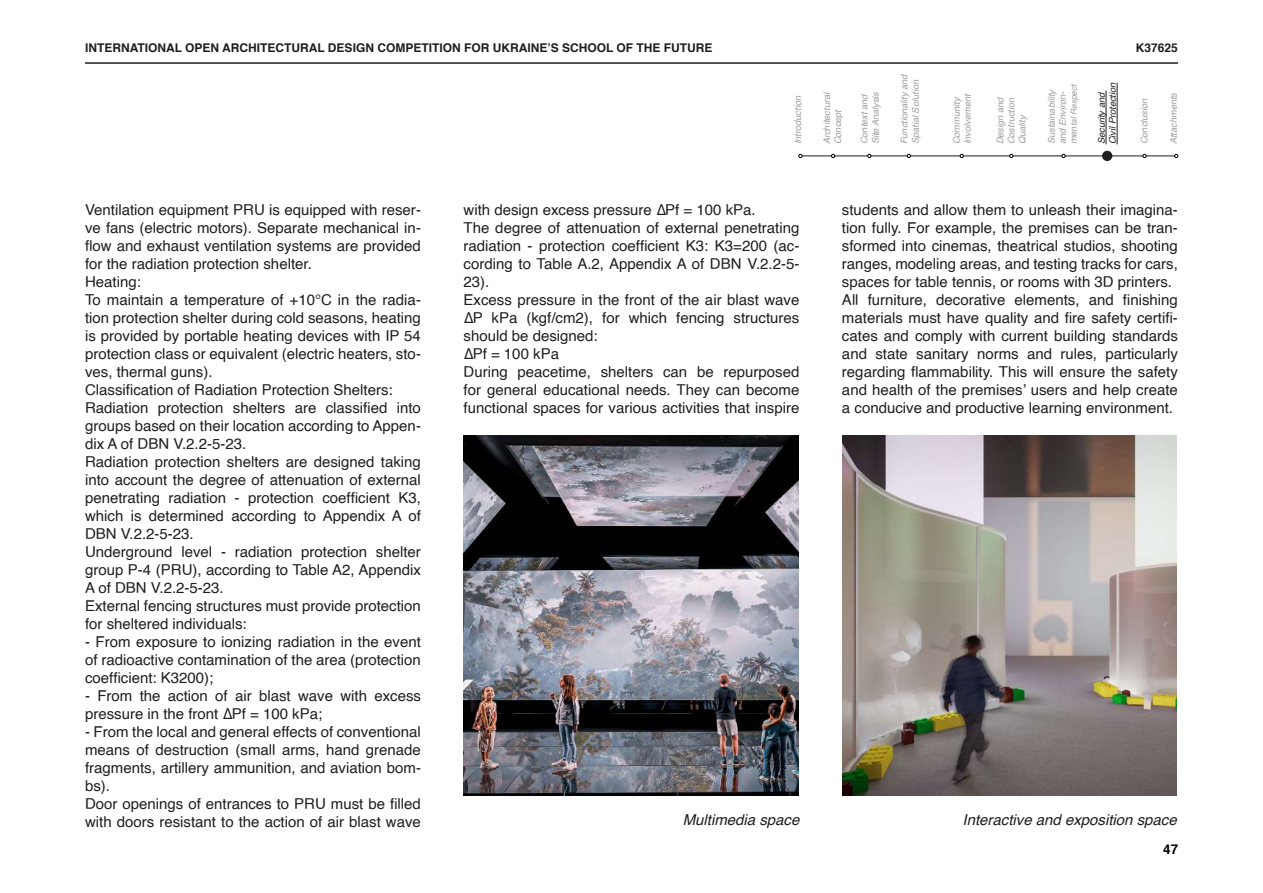
<style>
.page{position:relative;width:1263px;height:893px;background:#fff}
.page>*{position:absolute;margin:0;border:0;box-sizing:border-box;transform-origin:0 0}
.t1{font:15px/18px "Helvetica";color:#1d1e1f}
.t2{font:15px/18px "Helvetica 2";color:#1d1e1f}
.t3{font:italic 15px "Helvetica";color:#1d1e1f}
.t4{font:700 13.5px "Helvetica";color:#000}
.t5{font:700 12px "Helvetica";color:#1d1e1f}
.t6{font:italic 9.3px/11.1px "Helvetica";color:#9e9e9e}
.t7{font:italic 9.3px/11.1px "Helvetica";color:#1d1e1f}
.t8{font:italic 8.4px "Helvetica";color:#9e9e9e}
.s1{font-size:9.3px}
.s2{font-family:"Helvetica"}
</style>
<div class="page">
<hr style="left:85px;top:62px;width:1093px;height:2px;background:#1d1e1f">
<img style="left:842px;top:436px;width:335px;height:360px">
<img style="left:463px;top:436px;width:335px;height:360px">
<div style="left:1102px;top:151px;width:10px;height:10px;background:#1d1e1f;border-radius:50%"></div>
<hr style="left:799px;top:156px;width:377px;height:1px;background:#1d1e1f">
<svg style="left:798px;top:154px;width:4px;height:4px"></svg>
<svg style="left:831px;top:154px;width:4px;height:4px"></svg>
<svg style="left:867px;top:154px;width:4px;height:4px"></svg>
<svg style="left:907px;top:154px;width:4px;height:4px"></svg>
<svg style="left:960px;top:154px;width:4px;height:4px"></svg>
<svg style="left:1009px;top:154px;width:4px;height:4px"></svg>
<svg style="left:1142px;top:154px;width:4px;height:4px"></svg>
<svg style="left:1174px;top:154px;width:4px;height:4px"></svg>
<hr style="left:1106px;top:90px;width:1px;height:54px;background:#1d1e1f">
<hr style="left:1117px;top:83px;width:1px;height:61px;background:#1d1e1f">
<p class="t5" style="left:85px;top:38px;width:629px">INTERNATIONAL OPEN ARCHITECTURAL DESIGN COMPETITION FOR UKRAINE’S SCHOOL OF THE FUTURE</p>
<p class="t5" style="left:1136px;top:38px;width:44px">K37625</p>
<p class="t1" style="left:85px;top:202px;width:337px">Ventilation equipment PRU is equipped with reser&shy;ve fans (electric motors). Separate mechanical in-</p>
<p class="t2" style="left:85px;top:238px;width:337px">flow and exhaust ventilation systems are provided</p>
<p class="t1" style="left:85px;top:256px;width:337px">for the radiation protection shelter.<br>Heating:<br>To maintain a temperature of +10°C in the radia&shy;tion protection shelter during cold seasons, heating is provided by portable heating devices with IP 54 protection class or equivalent (electric heaters, sto&shy;ves, thermal guns).</p>
<p class="t2" style="left:85px;top:382px;width:337px">Classification of Radiation Protection Shelters:<br>Radiation protection shelters are classified into</p>
<p class="t1" style="left:85px;top:418px;width:337px">groups based on their location according to Appen&shy;dix A of DBN V.2.2-5-23.<br>Radiation protection shelters are designed taking into account the degree of attenuation of external</p>
<p class="t2" style="left:85px;top:490px;width:337px">penetrating radiation - protection coefficient K3,</p>
<p class="t1" style="left:85px;top:508px;width:337px">which is determined according to Appendix A of DBN V.2.2-5-23.<br>Underground level - radiation protection shelter group P-4 (PRU), according to Table A2, Appendix A of DBN V.2.2-5-23.<br>External fencing structures must provide protection for sheltered individuals:</p>
<p class="t1" style="left:85px;top:634px;width:337px">- From exposure to ionizing radiation in the event of radioactive contamination of the area (protection</p>
<p class="t2" style="left:85px;top:670px;width:130px">coefficient: K3200);</p>
<p class="t1" style="left:85px;top:688px;width:337px">- From the action of air blast wave with excess</p>
<p class="t2" style="left:85px;top:706px;width:239px">pressure in the front ∆Pf = 100 kPa;</p>
<p class="t1" style="left:85px;top:724px;width:337px;text-align:justify">- From the local and general effects of conventional means of destruction (small arms, hand grenade fragments, artillery ammunition, and aviation bom&shy;bs).</p>
<p class="t2" style="left:85px;top:796px;width:337px">Door openings of entrances to PRU must be filled</p>
<p class="t1" style="left:85px;top:814px;width:337px">with doors resistant to the action of air blast wave</p>
<p class="t6" style="left:899px;top:144px;width:72px;rotate:-90deg">Functionality and<br>Spatial Solution</p>
<p class="t6" style="left:951px;top:144px;width:52px;rotate:-90deg">Community<br>Involvement</p>
<p class="t7" style="left:1096px;top:144px;width:63px;rotate:-90deg">Security and<br>Civil Protection</p>
<p class="t6" style="left:792px;top:144px;width:50px;rotate:-90deg">Introduction</p>
<p class="t6" style="left:821px;top:144px;width:54px;rotate:-90deg">Architectural<br>Concept</p>
<p class="t6" style="left:859px;top:144px;width:54px;rotate:-90deg">Context and<br>Site Analysis</p>
<p class="t6" style="left:995px;top:144px;width:49px;text-align:justify;rotate:-90deg">Design and Costruction Quality</p>
<p class="t6" style="left:1046px;top:144px;width:57px;rotate:-90deg">Sustainability and Environ-</p>
<p class="t8" style="left:1067px;top:144px;width:62px;rotate:-90deg"><span class="s1">men</span>tal Respect</p>
<p class="t6" style="left:1139px;top:144px;width:47px;rotate:-90deg">Conclusion</p>
<p class="t6" style="left:1168px;top:144px;width:53px;rotate:-90deg">Attachments</p>
<p class="t2" style="left:463px;top:202px;width:294px">with design excess pressure ∆Pf = 100 kPa.</p>
<p class="t1" style="left:463px;top:220px;width:337px">The degree of attenuation of external penetrating</p>
<p class="t2" style="left:463px;top:238px;width:337px">radiation - protection coefficient K3: K3=200 (ac<span class="s2">-</span></p>
<p class="t1" style="left:463px;top:256px;width:337px">cording to Table A.2, Appendix A of DBN V.2.2-5-<br>23).<br>Excess pressure in the front of the air blast wave</p>
<p class="t2" style="left:463px;top:310px;width:337px">∆P kPa (kgf/cm2), for which fencing structures</p>
<p class="t1" style="left:463px;top:328px;width:136px">should be designed:</p>
<p class="t2" style="left:463px;top:346px;width:97px">∆Pf = 100 kPa</p>
<p class="t1" style="left:463px;top:364px;width:337px;text-align:justify">During peacetime, shelters can be repurposed for general educational needs. They can become functional spaces for various activities that inspire</p>
<p class="t1" style="left:842px;top:202px;width:337px;text-align:justify">students and allow them to unleash their imagina&shy;tion fully. For example, the premises can be tran&shy;sformed into cinemas, theatrical studios, shooting ranges, modeling areas, and testing tracks for cars, spaces for table tennis, or rooms with 3D printers.</p>
<p class="t2" style="left:842px;top:292px;width:337px">All furniture, decorative elements, and finishing materials must have quality and fire safety certifi<span class="s2">-</span></p>
<p class="t1" style="left:842px;top:328px;width:337px">cates and comply with current building standards and state sanitary norms and rules, particularly</p>
<p class="t2" style="left:842px;top:364px;width:337px">regarding flammability. This will ensure the safety</p>
<p class="t1" style="left:842px;top:382px;width:337px">and health of the premises’ users and help create a conducive and productive learning environment.</p>
<p class="t3" style="left:683px;top:808px;width:118px">Multimedia space</p>
<p class="t3" style="left:962px;top:808px;width:216px">Interactive and exposition space</p>
<p class="t4" style="left:1163px;top:839px;width:16px">47</p>
</div>
